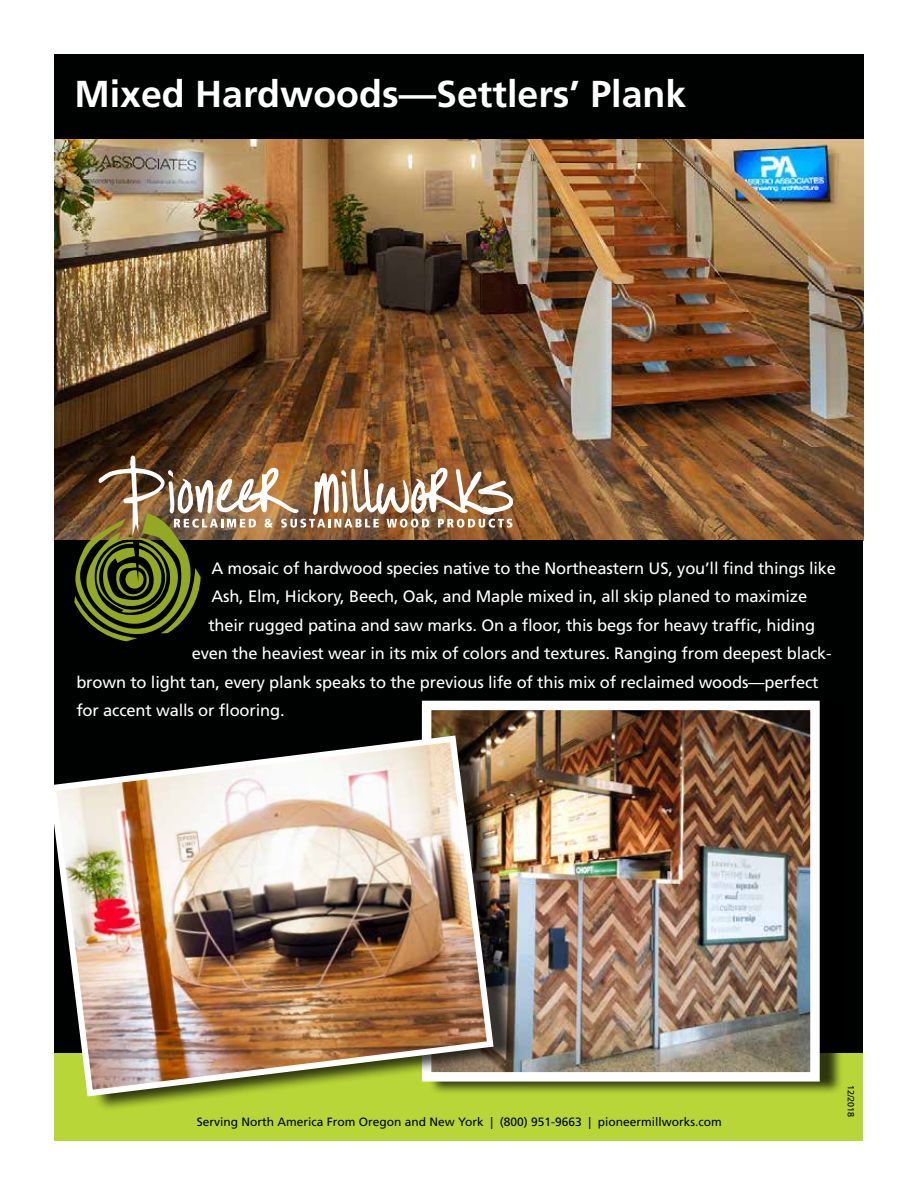
<style>
.page{position:relative;width:918px;height:1188px;background:#fff}
.page>*{position:absolute;margin:0;border:0;box-sizing:border-box;transform-origin:0 0}
.t1{font:700 37.5px "Frutiger LT Std";color:#fff}
.t2{font:16.5px "Frutiger LT Std";letter-spacing:-.01em;color:#fff}
.t3{font:12px "Frutiger LT Std";color:#000}
.t4{font:9px "Frutiger LT Std";color:#000}
</style>
<div class="page">
<img style="left:54px;top:138px;width:809px;height:402px">
<div style="left:55px;top:540px;width:808px;height:513px;background:#000101"></div>
<div style="left:54px;top:54px;width:809px;height:84px;background:#000101"></div>
<div style="left:55px;top:1053px;width:808px;height:87px;background:#b8d637"></div>
<img style="left:74px;top:455px;width:439px;height:186px">
<div style="left:428px;top:697px;width:415px;height:398px;background:#000;opacity:.75"></div>
<img style="left:432px;top:711px;width:378px;height:361px">
<div style="left:422px;top:701px;width:398px;height:381px;border:9px solid #fff"></div>
<div style="left:57px;top:732px;width:463px;height:380px;background:#000;opacity:.75"></div>
<img style="left:54px;top:732px;width:443px;height:368px">
<h1 class="t1" style="left:74px;top:72px;width:613px">Mixed Hardwoods—Settlers’ Plank</h1>
<p class="t2" style="left:211px;top:558px;width:626px">A mosaic of hardwood species native to the Northeastern US, you’ll find things like</p>
<p class="t2" style="left:211px;top:587px;width:597px">Ash, Elm, Hickory, Beech, Oak, and Maple mixed in, all skip planed to maximize</p>
<p class="t2" style="left:208px;top:615px;width:608px">their rugged patina and saw marks. On a floor, this begs for heavy traffic, hiding</p>
<p class="t2" style="left:192px;top:644px;width:641px">even the heaviest wear in its mix of colors and textures. Ranging from deepest black-</p>
<p class="t2" style="left:76px;top:672px;width:744px">brown to light tan, every plank speaks to the previous life of this mix of reclaimed woods—perfect</p>
<p class="t2" style="left:76px;top:701px;width:210px">for accent walls or flooring.</p>
<p class="t3" style="left:197px;top:1115px;width:526px">Serving North America From Oregon and New York | (800) 951-9663 | pioneermillworks.com</p>
<p class="t4" style="left:856px;top:1085px;width:34px;rotate:90deg">12/2018</p>
</div>
